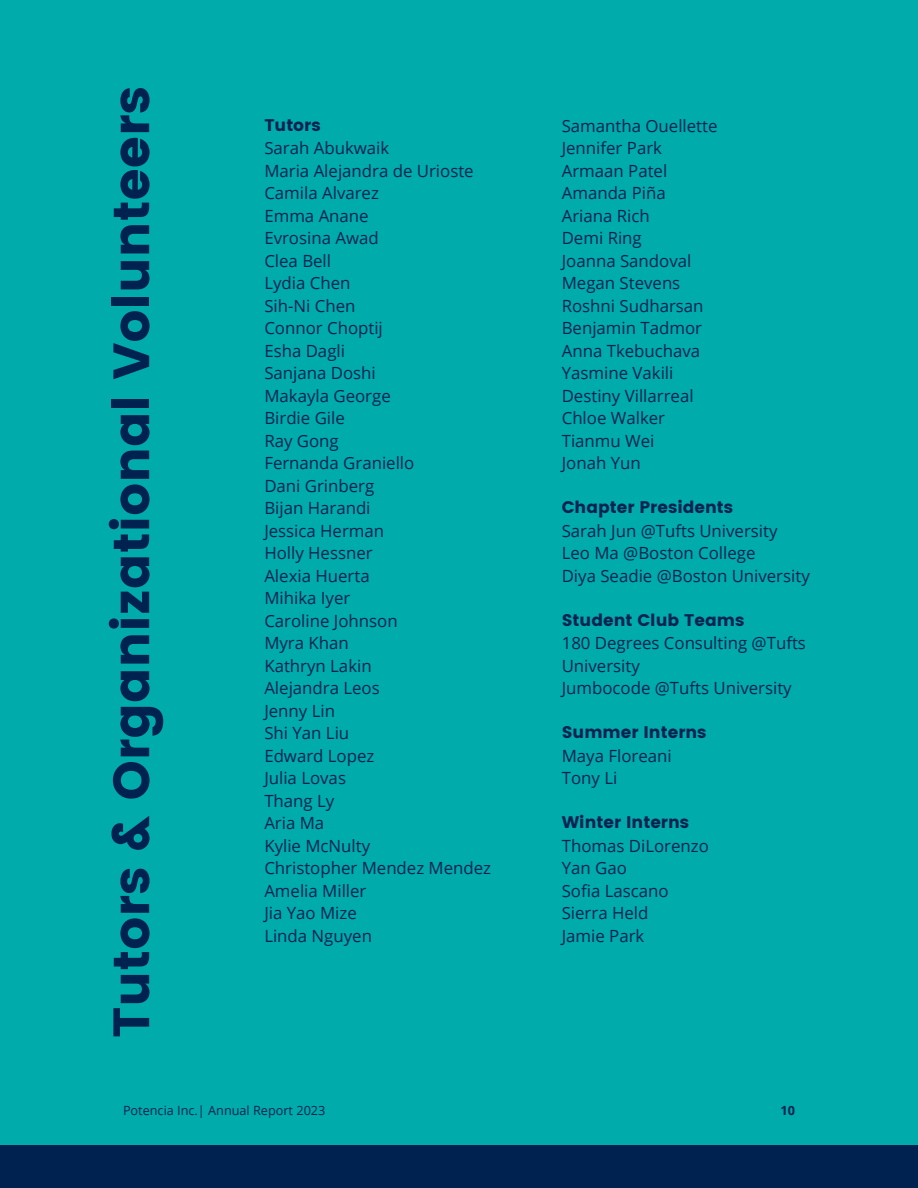
<style>
.page{position:relative;width:918px;height:1188px;background:#00abac}
.page>*{position:absolute;margin:0;border:0;box-sizing:border-box;transform-origin:0 0}
.t1{font:51px "Poppins";color:#002250}
.t2{font:16.8px/22.5px "Open Sans";color:#002250}
.t3{font:16.8px "Poppins";color:#002250}
.t4{font:12.75px "Open Sans";color:#002250}
.t5{font:700 12.75px "Open Sans";color:#002250}
</style>
<div class="page">
<div style="left:0;top:1145px;width:918px;height:43px;background:#002250"></div>
<h1 class="t1" style="left:102px;top:1038px;width:953px;rotate:-90deg">Tutors &amp; Organizational Volunteers</h1>
<p class="t3" style="left:264px;top:115px;width:58px">Tutors</p>
<p class="t2" style="left:264px;top:136px;width:228px">Sarah Abukwaik<br>Maria Alejandra de Urioste<br>Camila Alvarez<br>Emma Anane<br>Evrosina Awad<br>Clea Bell<br>Lydia Chen<br>Sih-Ni Chen<br>Connor Choptij<br>Esha Dagli<br>Sanjana Doshi<br>Makayla George<br>Birdie Gile<br>Ray Gong<br>Fernanda Graniello<br>Dani Grinberg<br>Bijan Harandi<br>Jessica Herman<br>Holly Hessner<br>Alexia Huerta<br>Mihika Iyer<br>Caroline Johnson<br>Myra Khan<br>Kathryn Lakin<br>Alejandra Leos<br>Jenny Lin<br>Shi Yan Liu<br>Edward Lopez<br>Julia Lovas<br>Thang Ly<br>Aria Ma<br>Kylie McNulty<br>Christopher Mendez Mendez<br>Amelia Miller<br>Jia Yao Mize<br>Linda Nguyen</p>
<p class="t2" style="left:562px;top:114px;width:157px">Samantha Ouellette<br>Jennifer Park<br>Armaan Patel<br>Amanda Piña<br>Ariana Rich<br>Demi Ring<br>Joanna Sandoval<br>Megan Stevens<br>Roshni Sudharsan<br>Benjamin Tadmor<br>Anna Tkebuchava<br>Yasmine Vakili<br>Destiny Villarreal<br>Chloe Walker<br>Tianmu Wei<br>Jonah Yun</p>
<p class="t3" style="left:562px;top:497px;width:173px">Chapter Presidents</p>
<p class="t2" style="left:562px;top:519px;width:250px">Sarah Jun @Tufts University<br>Leo Ma @Boston College<br>Diya Seadie @Boston University</p>
<p class="t3" style="left:562px;top:610px;width:184px">Student Club Teams</p>
<p class="t2" style="left:562px;top:631px;width:246px">180 Degrees Consulting @Tufts<br>University<br>Jumbocode @Tufts University</p>
<p class="t3" style="left:562px;top:722px;width:146px">Summer Interns</p>
<p class="t2" style="left:562px;top:744px;width:111px">Maya Floreani<br>Tony Li</p>
<p class="t3" style="left:562px;top:812px;width:129px">Winter Interns</p>
<p class="t2" style="left:562px;top:834px;width:149px">Thomas DiLorenzo<br>Yan Gao<br>Sofia Lascano<br>Sierra Held<br>Jamie Park</p>
<p class="t4" style="left:123px;top:1101px;width:204px">Potencia Inc.| Annual Report 2023</p>
<p class="t5" style="left:780px;top:1102px;width:16px">10</p>
</div>
